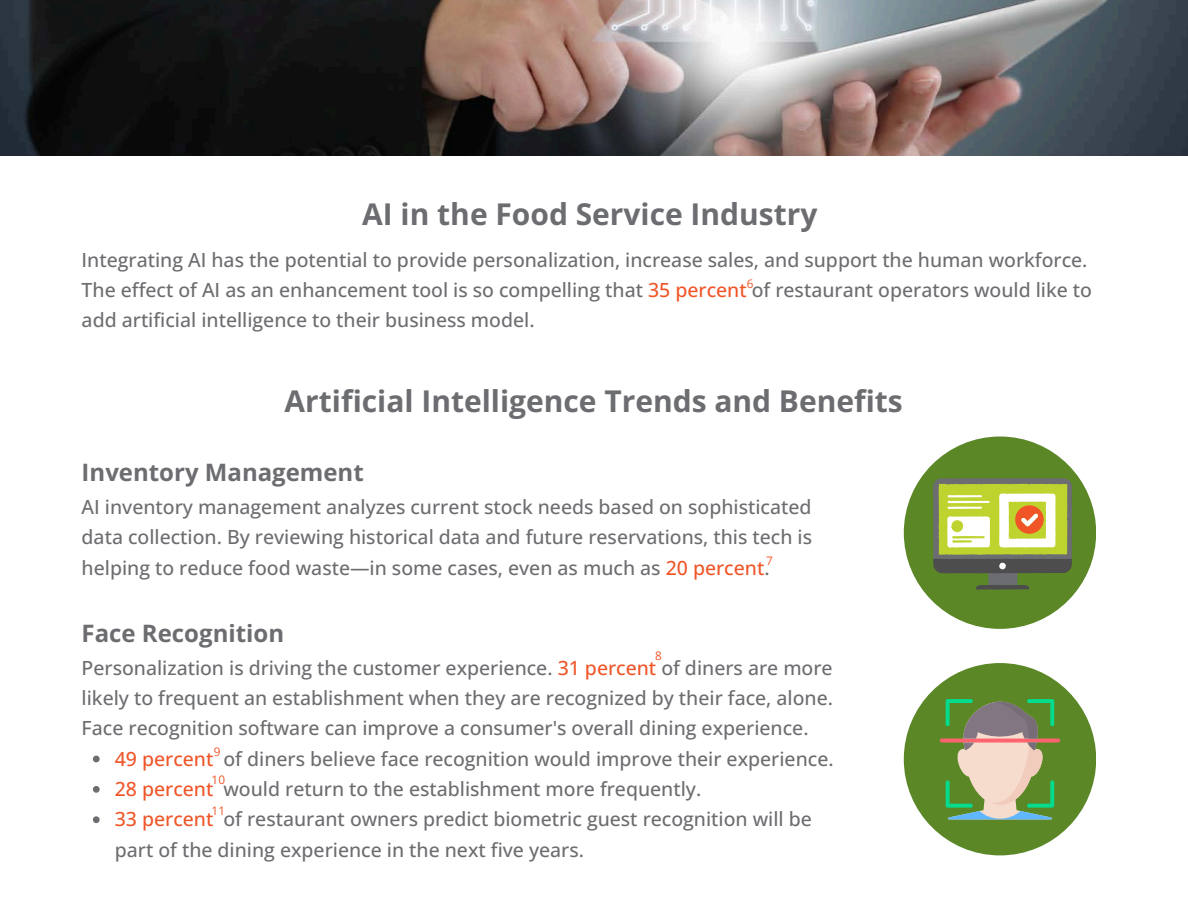
<style>
.page{position:relative;width:1188px;height:918px;background:#fff}
.page>*{position:absolute;margin:0;border:0;box-sizing:border-box;transform-origin:0 0}
.t1{font:700 30px "Open Sans";color:#6c6d70}
.t2{font:700 24px "Open Sans";color:#6c6d70}
.t3{font:500 19.5px/30.3px "Open Sans";color:#6c6d70}
.t4{font:11.7px "Open Sans";color:#f05528}
.s1{color:#f05528}
</style>
<div class="page">
<img style="left:0;top:0;width:1188px;height:156px">
<div style="left:904px;top:436px;width:192px;height:193px;background:#5b8727;border-radius:50%"></div>
<div style="left:904px;top:663px;width:192px;height:192px;background:#5b8727;border-radius:50%"></div>
<svg style="left:940px;top:739px;width:120px;height:4px"></svg>
<svg style="left:946px;top:699px;width:108px;height:120px"></svg>
<svg style="left:933px;top:478px;width:139px;height:111px;background:#a5ab65"></svg>
<svg style="left:93px;top:756px;width:7px;height:6px"></svg>
<svg style="left:93px;top:786px;width:7px;height:7px"></svg>
<svg style="left:93px;top:816px;width:7px;height:7px"></svg>
<h1 class="t1" style="left:362px;top:193px;width:457px">AI in the Food Service Industry</h1>
<h2 class="t3" style="left:82px;top:244px;width:1012px">Integrating AI has the potential to provide personalization, increase sales, and support the human workforce.<br>The effect of AI as an enhancement tool is so compelling that <span class="s1">35 percent</span> of restaurant operators would like to add artificial intelligence to their business model.</h2>
<p class="t4" style="left:747px;top:276px;width:8px">6</p>
<p class="t1" style="left:285px;top:380px;width:620px">Artificial Intelligence Trends and Benefits</p>
<h1 class="t2" style="left:82px;top:456px;width:284px">Inventory Management</h1>
<h1 class="t3" style="left:82px;top:491px;width:732px;text-align:justify">AI inventory management analyzes current stock needs based on sophisticated data collection. By reviewing historical data and future reservations, this tech is helping to reduce food waste—in some cases, even as much as <span class="s1">20 percent</span>.</h1>
<p class="t4" style="left:766px;top:553px;width:8px">7</p>
<h2 class="t2" style="left:82px;top:616px;width:204px">Face Recognition</h2>
<h2 class="t3" style="left:82px;top:652px;width:753px;text-align:justify">Personalization is driving the customer experience. <span class="s1">31 percent</span> of diners are more likely to frequent an establishment when they are recognized by their face, alone.<br>Face recognition software can improve a consumer's overall dining experience.</h2>
<p class="t3" style="left:115px;top:743px;width:720px"><span class="s1">49 percent</span> of diners believe face recognition would improve their experience.</p>
<h2 class="t3" style="left:115px;top:773px;width:588px"><span class="s1">28 percent</span> would return to the establishment more frequently.</h2>
<p class="t3" style="left:115px;top:804px;width:699px"><span class="s1">33 percent</span> of restaurant owners predict biometric guest recognition will be part of the dining experience in the next five years.</p>
<p class="t4" style="left:655px;top:648px;width:8px">8</p>
<p class="t4" style="left:214px;top:744px;width:8px">9</p>
<p class="t4" style="left:212px;top:771px;width:15px">10</p>
<p class="t4" style="left:212px;top:803px;width:15px">11</p>
</div>
